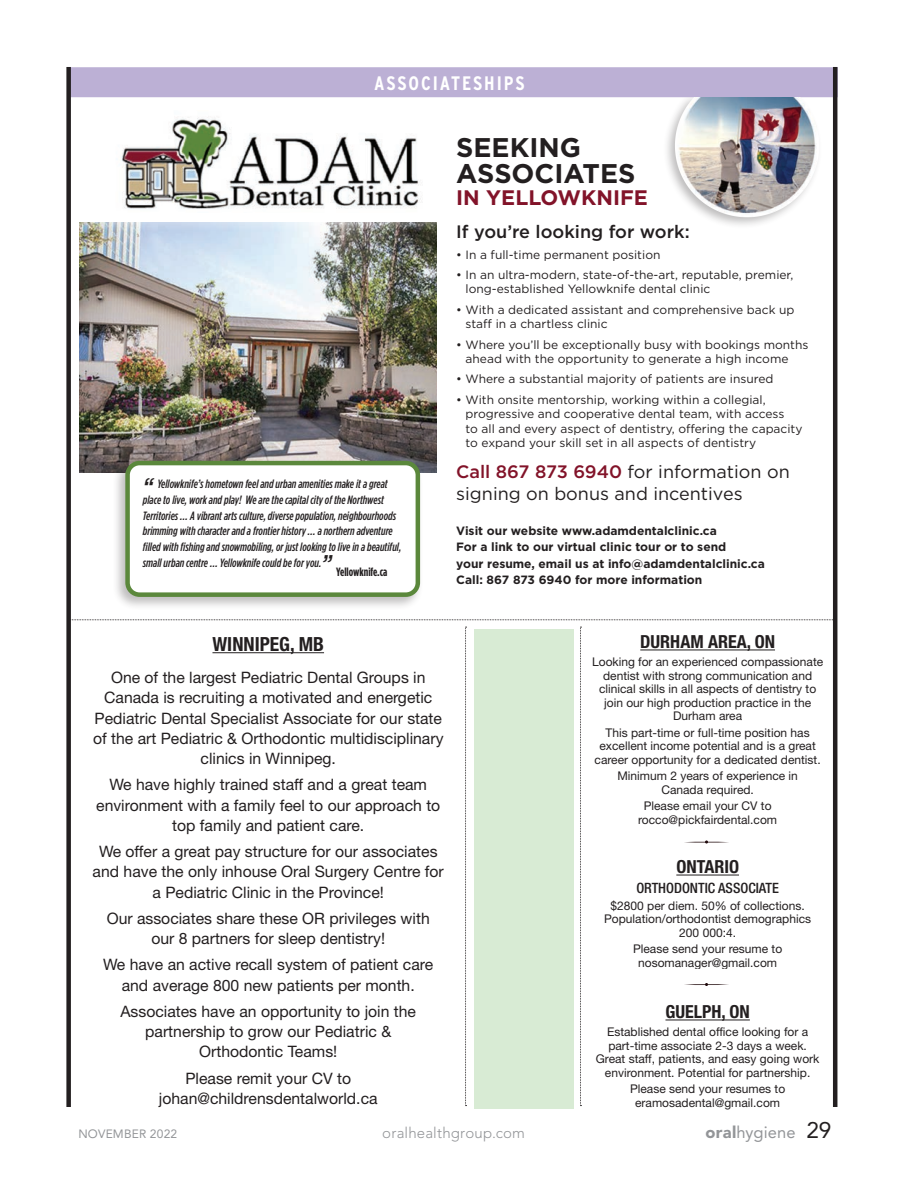
<style>
.page{position:relative;width:905px;height:1188px;background:#fff}
.page>*{position:absolute;margin:0;border:0;box-sizing:border-box;transform-origin:0 0}
.t1{font:700 27px/26.1px "Gotham";color:#231f20}
.t2{font:italic 500 27px "Gotham Condensed";color:#231f20}
.t3{font:700 21px "Gotham";color:#821329}
.t4{font:700 19.5px "Interstate Condensed";letter-spacing:.1em;color:#fff}
.t5{font:700 condensed 19.5px "Helvetica Neue LT Std";color:#231f20}
.t6{font:18px/21.6px "Gotham";color:#231f20}
.t7{font:700 condensed 18px "Helvetica Neue LT Std";color:#231f20}
.t8{font:500 18px "Gotham";color:#231f20}
.t9{font:16.5px "Avenir LT Std";letter-spacing:.005em;color:#939598}
.t10{font:15.75px/20.2px "Helvetica Neue LT Std";color:#231f20;text-align:center}
.t11{font:300 15px "Avenir LT Std";letter-spacing:.015em;color:#939598}
.t12{font:500 condensed 14.25px "Helvetica Neue LT Std";color:#231f20}
.t13{font:12px/13.5px "Helvetica Neue LT Std";color:#231f20;text-align:center}
.t14{font:12px/14.4px "Gotham";color:#231f20}
.t15{font:italic 500 12px/15.8px "Gotham Condensed";color:#231f20}
.t16{font:700 12px/16.5px "Gotham";color:#231f20}
.t17{font:700 12px "Gotham Condensed";color:#231f20}
.t18{font:12px "Avenir LT Std";letter-spacing:.02em;color:#939598}
.s1{font-weight:500;color:#821329}
.s2{font-weight:900}
.s3{font-size:22.5px;color:#231f20}
</style>
<div class="page">
<div style="left:68px;top:67px;width:769px;height:30px;background:#bcb0d5"></div>
<svg style="left:580px;top:627px;width:1px;height:479px"></svg>
<svg style="left:465px;top:627px;width:1px;height:479px"></svg>
<div style="left:66px;top:67px;width:5px;height:1040px;background:#231f20"></div>
<div style="left:832px;top:67px;width:5px;height:1040px;background:#231f20"></div>
<svg style="left:684px;top:840px;width:45px;height:4px"></svg>
<svg style="left:684px;top:983px;width:45px;height:3px"></svg>
<hr style="left:212px;top:652px;width:112px;height:1px;background:#231f20">
<img style="left:80px;top:222px;width:357px;height:251px">
<div style="left:112px;top:458px;width:311px;height:153px;background:#231f20;opacity:.29"></div>
<div style="left:128px;top:463px;width:290px;height:132px;background:#fff;border-radius:12px"></div>
<div style="left:125px;top:461px;width:295px;height:136px;border:4px solid #5b883c;border-radius:12px"></div>
<img style="left:121px;top:117px;width:300px;height:92px">
<img style="left:666px;top:97px;width:165px;height:128px">
<hr style="left:676px;top:875px;width:63px;height:1px;background:#231f20">
<hr style="left:665px;top:1020px;width:84px;height:1px;background:#231f20">
<hr style="left:640px;top:650px;width:135px;height:1px;background:#231f20">
<svg style="left:71px;top:619px;width:762px;height:1px"></svg>
<div style="left:474px;top:629px;width:99px;height:479px;background:#d8ebd4"></div>
<p class="t4" style="left:374px;top:72px;width:152px">ASSOCIATESHIPS</p>
<p class="t2" style="left:143px;top:472px;width:12px">“</p>
<p class="t15" style="left:143px;top:476px;width:260px;text-indent:14px">Yellowknife’s hometown feel and urban amenities make it a great place to live, work and play! We are the capital city of the Northwest Territories … A vibrant arts culture, diverse population, neighbourhoods brimming with character and a frontier history … a northern adventure filled with fishing and snowmobiling, or just looking to live in a beautiful, small urban centre … Yellowknife could be for you.</p>
<p class="t2" style="left:321px;top:549px;width:12px">”</p>
<p class="t17" style="left:336px;top:564px;width:53px">Yellowknife.ca</p>
<p class="t1" style="left:456px;top:134px;width:181px">SEEKING<br>ASSOCIATES</p>
<p class="t3" style="left:456px;top:183px;width:193px">IN YELLOWKNIFE</p>
<p class="t8" style="left:456px;top:219px;width:235px">If you’re looking for work:</p>
<p class="t14" style="left:456px;top:247px;width:206px">• In a full-time permanent position</p>
<p class="t14" style="left:465px;top:267px;width:329px;text-indent:-9px">• In an ultra-modern, state-of-the-art, reputable, premier, long-established Yellowknife dental clinic</p>
<p class="t14" style="left:465px;top:302px;width:330px;text-indent:-9px">• With a dedicated assistant and comprehensive back up staff in a chartless clinic</p>
<p class="t14" style="left:465px;top:337px;width:344px;text-indent:-9px">• Where you’ll be exceptionally busy with bookings months ahead with the opportunity to generate a high income</p>
<p class="t14" style="left:456px;top:372px;width:319px">• Where a substantial majority of patients are insured</p>
<p class="t14" style="left:465px;top:392px;width:338px;text-indent:-9px">• With onsite mentorship, working within a collegial, progressive and cooperative dental team, with access<br>to all and every aspect of dentistry, offering the capacity to expand your skill set in all aspects of dentistry</p>
<p class="t6" style="left:456px;top:461px;width:335px"><span class="s1">Call 867 873 6940</span> for information on signing on bonus and incentives</p>
<p class="t16" style="left:456px;top:522px;width:310px">Visit our website www.adamdentalclinic.ca<br>For a link to our virtual clinic tour or to send<br>your resume, email us at info@adamdentalclinic.ca Call: 867 873 6940 for more information</p>
<p class="t5" style="left:212px;top:632px;width:113px">WINNIPEG, MB</p>
<p class="t10" style="left:93px;top:667px;width:352px">One of the largest Pediatric Dental Groups in Canada is recruiting a motivated and energetic Pediatric Dental Specialist Associate for our state of the art Pediatric &amp; Orthodontic multidisciplinary clinics in Winnipeg.</p>
<p class="t10" style="left:96px;top:774px;width:345px">We have highly trained staff and a great team environment with a family feel to our approach to top family and patient care.</p>
<p class="t10" style="left:93px;top:841px;width:353px">We offer a great pay structure for our associates and have the only inhouse Oral Surgery Centre for a Pediatric Clinic in the Province!</p>
<p class="t10" style="left:107px;top:908px;width:324px">Our associates share these OR privileges with our 8 partners for sleep dentistry!</p>
<p class="t10" style="left:103px;top:954px;width:331px">We have an active recall system of patient care and average 800 new patients per month.</p>
<p class="t10" style="left:120px;top:1001px;width:297px">Associates have an opportunity to join the partnership to grow our Pediatric &amp;<br>Orthodontic Teams!</p>
<p class="t10" style="left:159px;top:1068px;width:220px">Please remit your CV to johan@childrensdentalworld.ca</p>
<p class="t7" style="left:640px;top:631px;width:136px">DURHAM AREA, ON</p>
<p class="t13" style="left:592px;top:655px;width:233px">Looking for an experienced compassionate dentist with strong communication and clinical skills in all aspects of dentistry to join our high production practice in the Durham area</p>
<p class="t13" style="left:594px;top:725px;width:228px">This part-time or full-time position has excellent income potential and is a great career opportunity for a dedicated dentist.</p>
<p class="t13" style="left:617px;top:769px;width:182px">Minimum 2 years of experience in<br>Canada required.</p>
<p class="t13" style="left:638px;top:799px;width:140px">Please email your CV to rocco@pickfairdental.com</p>
<p class="t7" style="left:676px;top:856px;width:64px">ONTARIO</p>
<p class="t12" style="left:636px;top:880px;width:144px">ORTHODONTIC ASSOCIATE</p>
<p class="t13" style="left:604px;top:899px;width:208px">$2800 per diem. 50% of collections.<br>Population/orthodontist demographics<br>200 000:4.</p>
<p class="t13" style="left:633px;top:942px;width:151px">Please send your resume to nosomanager@gmail.com</p>
<p class="t7" style="left:665px;top:1001px;width:86px">GUELPH, ON</p>
<p class="t13" style="left:595px;top:1025px;width:225px">Established dental office looking for a part-time associate 2-3 days a week.<br>Great staff, patients, and easy going work environment. Potential for partnership.</p>
<p class="t13" style="left:630px;top:1082px;width:157px">Please send your resumes to eramosadental@gmail.com</p>
<p class="t18" style="left:78px;top:1126px;width:100px">NOVEMBER 2022</p>
<p class="t11" style="left:382px;top:1124px;width:144px">oralhealthgroup.com</p>
<p class="t9" style="left:705px;top:1122px;width:127px"><span class="s2">oral</span>hygiene <span class="s3">29</span></p>
</div>
